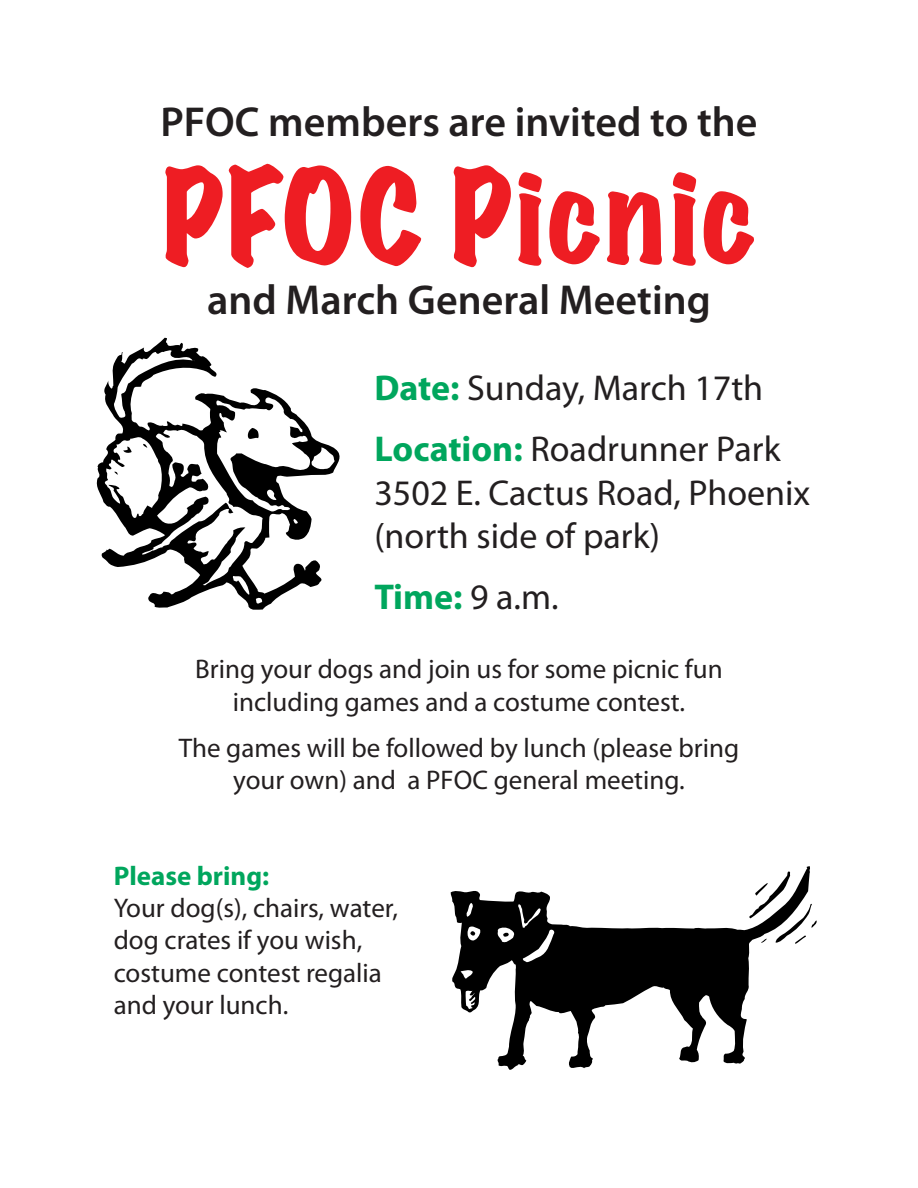
<style>
.page{position:relative;width:918px;height:1188px;background:#fff}
.page>*{position:absolute;margin:0;border:0;box-sizing:border-box;transform-origin:0 0}
.t1{font:expanded 117px "Marker Felt";letter-spacing:.03em;color:#ee1d23}
.t2{font:600 42px "Myriad Pro";color:#231f20}
.t3{font:36px "Myriad Pro";color:#231f20}
.t4{font:700 36px "Myriad Pro";color:#00a65d}
.t5{font:27px/32.4px "Myriad Pro";color:#231f20;text-align:center}
.t6{font:700 27px "Myriad Pro";color:#00a65d}
.s1{font-weight:700;color:#00a65d}
.s2{font-weight:400;color:#231f20}
</style>
<div class="page">
<svg style="left:451px;top:866px;width:359px;height:204px"></svg>
<svg style="left:466px;top:903px;width:9px;height:14px"></svg>
<svg style="left:467px;top:925px;width:14px;height:17px"></svg>
<svg style="left:496px;top:904px;width:60px;height:58px"></svg>
<svg style="left:749px;top:871px;width:68px;height:73px"></svg>
<svg style="left:461px;top:969px;width:12px;height:10px"></svg>
<svg style="left:466px;top:989px;width:11px;height:20px"></svg>
<svg style="left:96px;top:338px;width:244px;height:272px"></svg>
<svg style="left:104px;top:350px;width:231px;height:254px"></svg>
<p class="t2" style="left:160px;top:96px;width:599px">PFOC members are invited to the</p>
<p class="t1" style="left:163px;top:131px;width:593px">PFOC Picnic</p>
<p class="t2" style="left:207px;top:273px;width:505px">and March General Meeting</p>
<p class="t3" style="left:374px;top:366px;width:390px"><span class="s1">Date:</span> Sunday, March 17th</p>
<p class="t3" style="left:374px;top:427px;width:408px"><span class="s1">Location:</span> Roadrunner Park</p>
<p class="t3" style="left:374px;top:470px;width:437px">3502 E. Cactus Road, Phoenix</p>
<p class="t3" style="left:374px;top:513px;width:287px">(north side of park)</p>
<p class="t4" style="left:374px;top:573px;width:186px">Time: <span class="s2">9 a.m.</span></p>
<p class="t5" style="left:195px;top:653px;width:529px">Bring your dogs and join us for some picnic fun including games and a costume contest.</p>
<p class="t5" style="left:179px;top:731px;width:562px">The games will be followed by lunch (please bring your own) and a PFOC general meeting.</p>
<p class="t6" style="left:114px;top:858px;width:157px">Please bring:</p>
<p class="t5" style="left:114px;top:891px;width:286px;text-align:left">Your dog(s), chairs, water, dog crates if you wish, costume contest regalia and your lunch.</p>
</div>
